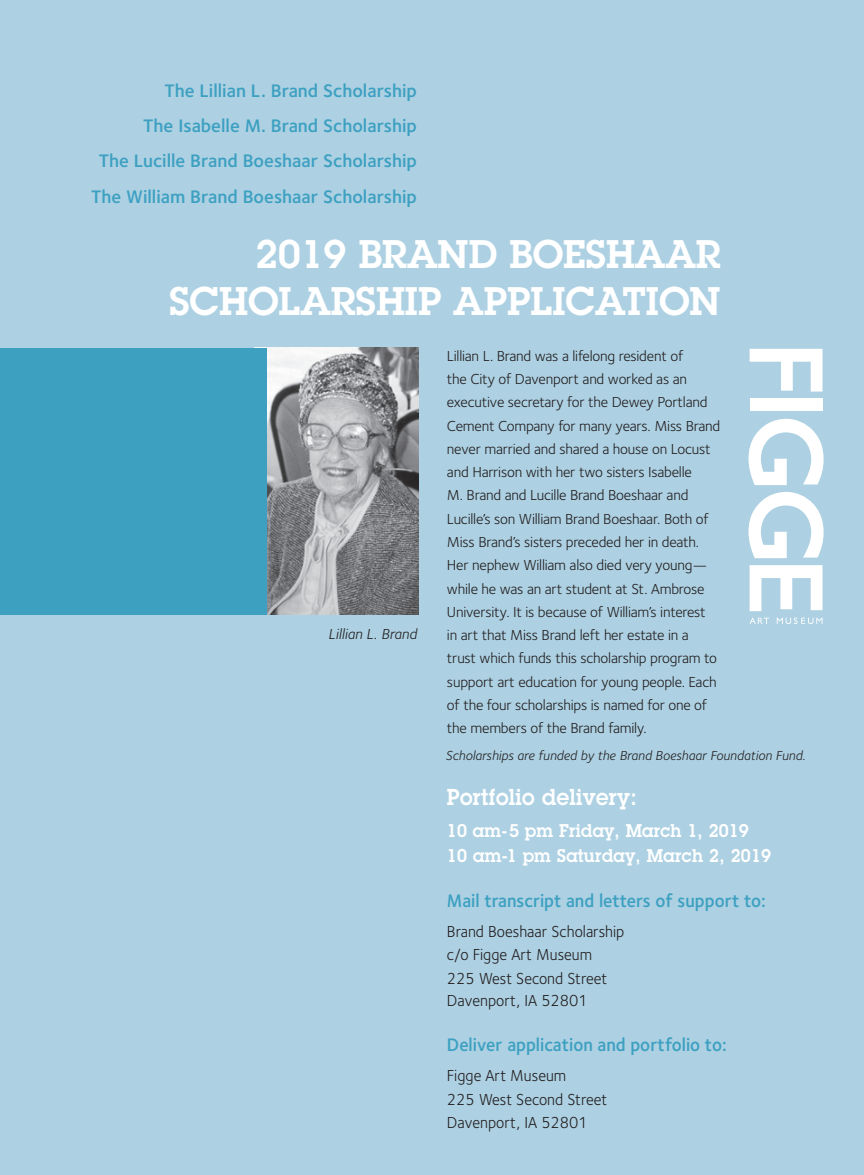
<style>
.page{position:relative;width:864px;height:1175px;background:#fff}
.page>*{position:absolute;margin:0;border:0;box-sizing:border-box;transform-origin:0 0}
.t1{font:600 39px/46.5px "Lubalin Graph";color:#fff;text-align:right}
.t2{font:600 22.5px "Lubalin Graph";letter-spacing:.015em;color:#fff;scale:.95 1}
.t3{font:600 18.75px/35.2px "Foundry Sterling";color:#3da0c1;text-align:right}
.t4{font:600 18.75px "Foundry Sterling";color:#3da0c1;scale:.95 1}
.t5{font:600 18px/25.5px "Lubalin Graph";letter-spacing:.015em;color:#fff;scale:.95 1}
.t6{font:16.5px/22.5px "Foundry Sterling";color:#231f20;scale:.95 1}
.t7{font:15px/23.2px "Foundry Sterling";letter-spacing:-.015em;color:#231f20}
.t8{font:italic 15px "Foundry Sterling";color:#231f20}
.t9{font:italic 13.5px "Foundry Sterling";color:#231f20}
</style>
<div class="page">
<div style="left:0;top:0;width:864px;height:1174px;background:#add1e3"></div>
<img style="left:267px;top:348px;width:151px;height:266px">
<svg style="left:750px;top:349px;width:73px;height:42px"></svg>
<div style="left:750px;top:398px;width:73px;height:13px;background:#fff"></div>
<svg style="left:750px;top:565px;width:73px;height:46px"></svg>
<svg style="left:749px;top:419px;width:75px;height:66px"></svg>
<svg style="left:749px;top:492px;width:75px;height:66px"></svg>
<svg style="left:750px;top:617px;width:19px;height:7px"></svg>
<svg style="left:777px;top:617px;width:46px;height:7px"></svg>
<div style="left:0;top:348px;width:267px;height:266px;background:#3da0c1"></div>
<p class="t3" style="left:91px;top:73px;width:327px">The Lillian L. Brand Scholarship<br>The Isabelle M. Brand Scholarship<br>The Lucille Brand Boeshaar Scholarship The William Brand Boeshaar Scholarship</p>
<h1 class="t1" style="left:169px;top:231px;width:553px">2019 BRAND BOESHAAR<br>SCHOLARSHIP APPLICATION</h1>
<p class="t8" style="left:328px;top:625px;width:90px">Lillian L. Brand</p>
<p class="t7" style="left:447px;top:344px;width:275px">Lillian L. Brand was a lifelong resident of<br>the City of Davenport and worked as an executive secretary for the Dewey Portland Cement Company for many years. Miss Brand never married and shared a house on Locust and Harrison with her two sisters Isabelle<br>M. Brand and Lucille Brand Boeshaar and Lucille’s son William Brand Boeshaar. Both of Miss Brand’s sisters preceded her in death.<br>Her nephew William also died very young— while he was an art student at St. Ambrose University. It is because of William’s interest<br>in art that Miss Brand left her estate in a trust which funds this scholarship program to support art education for young people. Each of the four scholarships is named for one of the members of the Brand family.</p>
<p class="t9" style="left:446px;top:747px;width:361px">Scholarships are funded by the Brand Boeshaar Foundation Fund.</p>
<h2 class="t2" style="left:447px;top:782px;width:201px">Portfolio delivery:</h2>
<p class="t5" style="left:447px;top:817px;width:343px">10 am-5 pm Friday, March 1, 2019<br>10 am-1 pm Saturday, March 2, 2019</p>
<p class="t4" style="left:447px;top:889px;width:337px">Mail transcript and letters of support to:</p>
<p class="t6" style="left:447px;top:920px;width:188px">Brand Boeshaar Scholarship c/o Figge Art Museum</p>
<p class="t6" style="left:447px;top:966px;width:170px">225 West Second Street<br>Davenport, IA 52801</p>
<p class="t4" style="left:447px;top:1033px;width:296px">Deliver application and portfolio to:</p>
<p class="t6" style="left:447px;top:1063px;width:170px;line-height:24px">Figge Art Museum<br>225 West Second Street</p>
<p class="t6" style="left:447px;top:1110px;width:150px">Davenport, IA 52801</p>
</div>
